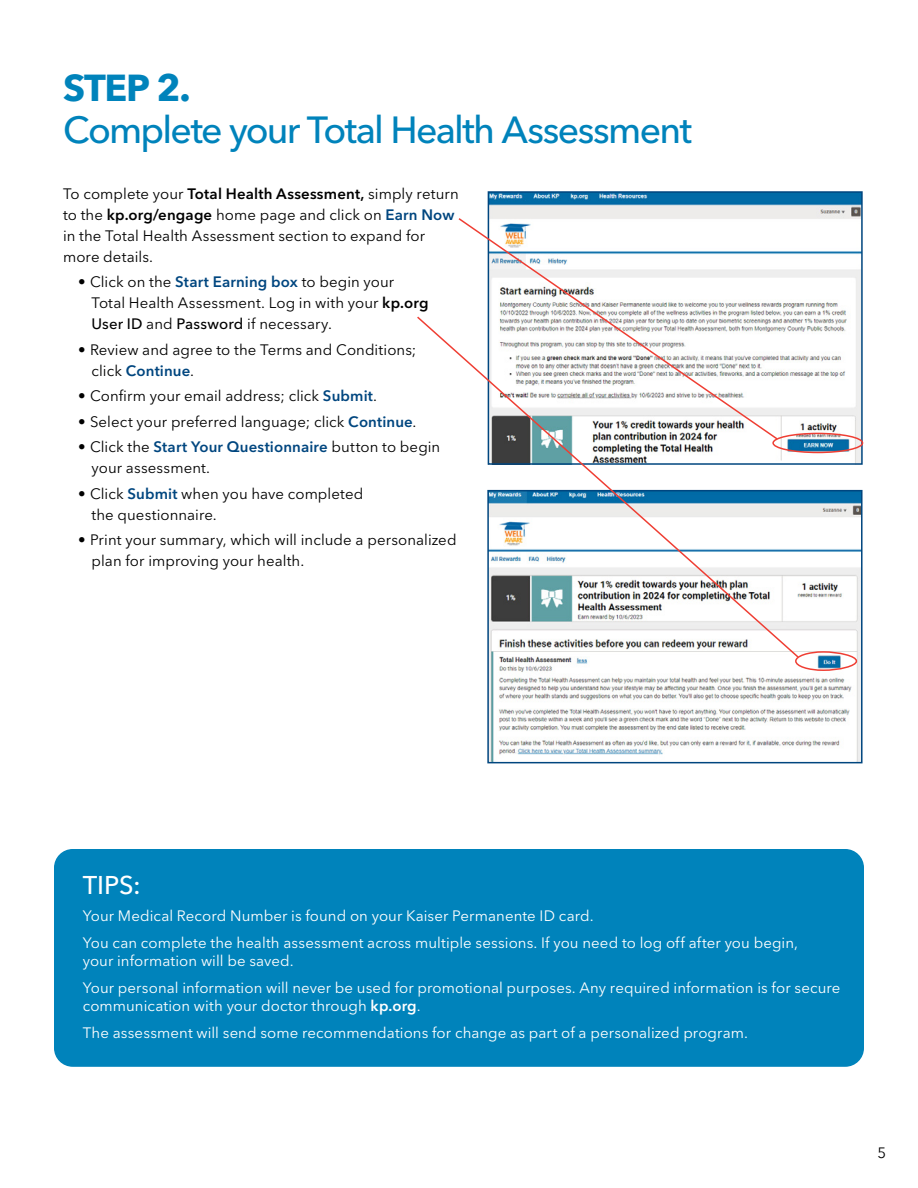
<style>
.page{position:relative;width:918px;height:1188px;background:#fff}
.page>*{position:absolute;margin:0;border:0;box-sizing:border-box;transform-origin:0 0}
.SubHeads{font:500 37.5px/42px "Avenir Next LT Pro";letter-spacing:-.045em;color:#0083bb}
.h2_header_tips{font:500 25.5px "Avenir Next LT Pro";color:#fff}
.PD-Text{font:15px/21px "Avenir Next LT Pro";letter-spacing:.005em;color:#000}
.PD-Text-2{font:15px/18px "Avenir Next LT Pro";letter-spacing:.005em;color:#fff}
.t1{font:15px "Avenir Next";color:#000}
.s1{font-family:"Avenir Next";font-weight:700}
.s2{font-weight:600}
.s3{font-weight:600;color:#00467f}
.s4{font-weight:500}
</style>
<div class="page">
<img style="left:491px;top:194px;width:369px;height:268px">
<div style="left:488px;top:191px;width:375px;height:274px;border:2px solid #00467f"></div>
<img style="left:490px;top:493px;width:370px;height:267px">
<div style="left:487px;top:490px;width:376px;height:273px;border:2px solid #00467f"></div>
<svg style="left:794px;top:650px;width:64px;height:22px"></svg>
<svg style="left:417px;top:315px;width:383px;height:344px"></svg>
<div style="left:55px;top:850px;width:808px;height:216px;background:#0083bb;border-radius:18px"></div>
<div style="left:54px;top:849px;width:810px;height:218px;border:2px solid #0083bb;border-radius:18px"></div>
<svg style="left:457px;top:217px;width:322px;height:224px"></svg>
<div style="left:772px;top:433px;width:91px;height:20px;border:2px solid #ef3e33;border-radius:50%"></div>
<h1 class="SubHeads" style="left:63px;top:66px;width:631px"><span class="s1">STEP 2.<br></span>Complete your Total Health Assessment</h1>
<p class="PD-Text" style="left:63px;top:183px;width:397px">To complete your <span class="s2">Total Health Assessment,</span> simply return to the <span class="s2">kp.org/engage</span> home page and click on <span class="s3">Earn Now </span>in the Total Health Assessment section to expand for more details.</p>
<p class="PD-Text" style="left:92px;top:272px;width:339px;text-indent:-14px">• Click on the <span class="s3">Start Earning box</span> to begin your<br>Total Health Assessment. Log in with your <span class="s2">kp.org<br></span><span class="s4">User ID</span> and <span class="s4">Password</span> if necessary.</p>
<p class="PD-Text" style="left:92px;top:339px;width:326px;text-indent:-14px">• Review and agree to the Terms and Conditions; click <span class="s3">Continue</span>.</p>
<p class="PD-Text" style="left:78px;top:386px;width:300px">• Confirm your email address; click <span class="s3">Submit</span>.</p>
<p class="PD-Text" style="left:78px;top:411px;width:340px">• Select your preferred language; click <span class="s3">Continue</span>.</p>
<p class="PD-Text" style="left:92px;top:437px;width:350px;text-indent:-14px">• Click the <span class="s3">Start Your Questionnaire</span> button to begin your assessment.</p>
<p class="PD-Text" style="left:92px;top:483px;width:273px;text-indent:-14px">• Click <span class="s3">Submit</span> when you have completed the questionnaire.</p>
<p class="PD-Text" style="left:92px;top:530px;width:367px;text-indent:-14px">• Print your summary, which will include a personalized plan for improving your health.</p>
<h2 class="h2_header_tips" style="left:83px;top:870px;width:59px">TIPS:</h2>
<p class="PD-Text-2" style="left:83px;top:907px;width:512px">Your Medical Record Number is found on your Kaiser Permanente ID card.</p>
<p class="PD-Text-2" style="left:83px;top:934px;width:717px">You can complete the health assessment across multiple sessions. If you need to log off after you begin, your information will be saved.</p>
<p class="PD-Text-2" style="left:83px;top:979px;width:759px">Your personal information will never be used for promotional purposes. Any required information is for secure communication with your doctor through <span class="s2">kp.org</span>.</p>
<p class="PD-Text-2" style="left:83px;top:1024px;width:667px">The assessment will send some recommendations for change as part of a personalized program.</p>
<p class="t1" style="left:878px;top:1140px;width:10px">5</p>
</div>
